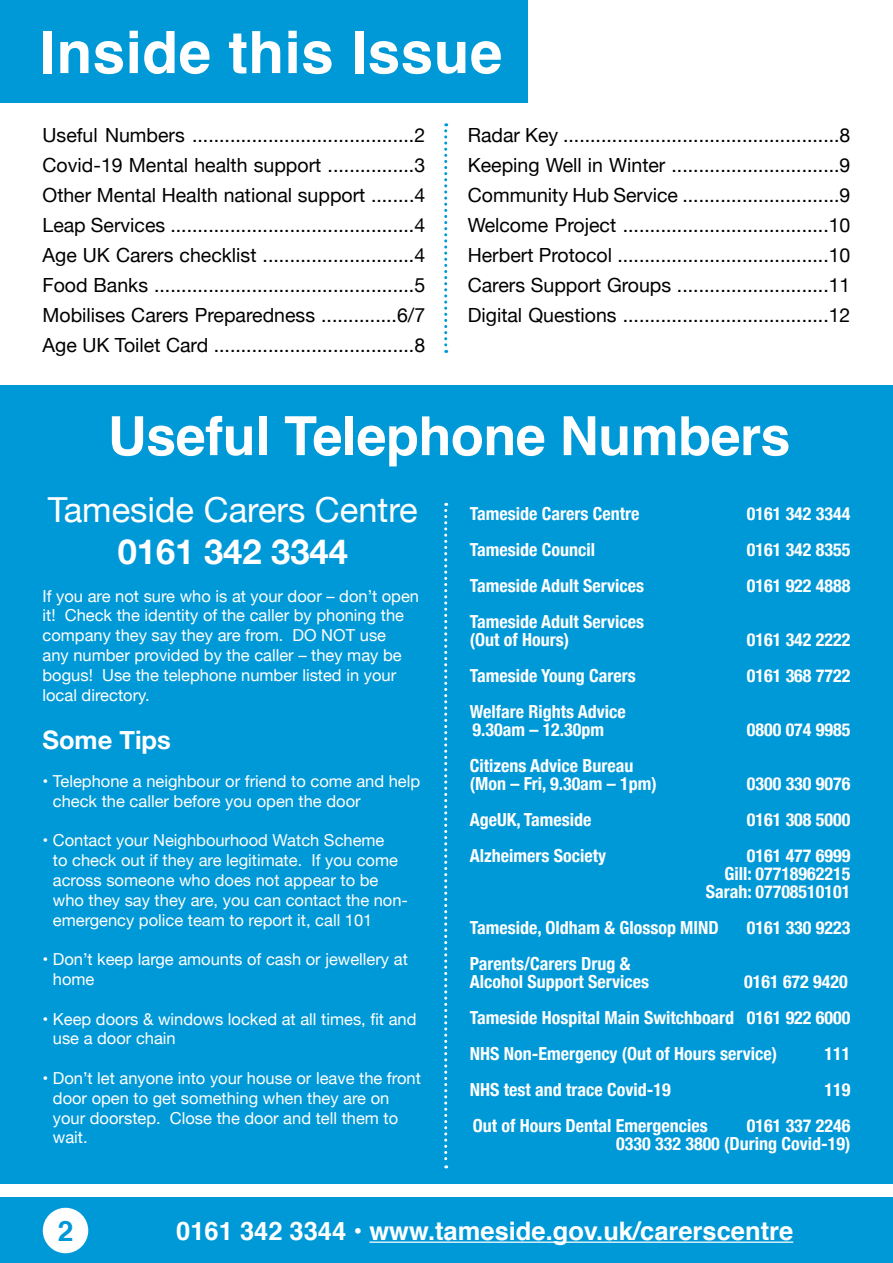
<style>
.page{position:relative;width:893px;height:1263px;background:#fff}
.page>*{position:absolute;margin:0;border:0;box-sizing:border-box;transform-origin:0 0}
.t1{font:700 58.5px "Helvetica";letter-spacing:.01em;color:#fff}
.t2{font:700 54px "Helvetica";letter-spacing:-.01em;color:#fff}
.t3{font:34.5px "Helvetica Neue";color:#fff}
.t4{font:700 34.5px "Helvetica Neue";color:#fff}
.t5{font:700 28.05px "Helvetica";color:#0099d8}
.t6{font:700 25.5px "Helvetica";color:#fff}
.t7{font:700 25.5px "Helvetica Neue";color:#fff}
.t8{font:19.5px/30px "Helvetica Neue";color:#000;text-align:justify}
.t9{font:700 condensed 18px/18px "Helvetica Neue";color:#fff}
.t10{font:16.5px/19.8px "Helvetica Neue";color:#fff}
</style>
<div class="page">
<div style="left:0;top:1198px;width:893px;height:65px;background:#0099d8"></div>
<hr style="left:369px;top:1241px;width:424px;height:2px;background:#fff">
<div style="left:43px;top:1208px;width:45px;height:45px;background:#fff;border-radius:50%"></div>
<div style="left:0;top:0;width:527px;height:102px;background:#0099d8"></div>
<div style="left:0;top:385px;width:893px;height:798px;background:#0099d8"></div>
<svg style="left:444px;top:503px;width:3px;height:665px"></svg>
<svg style="left:444px;top:123px;width:3px;height:230px"></svg>
<h1 class="t1" style="left:40px;top:5px;width:464px">Inside this Issue</h1>
<p class="t8" style="left:43px;top:121px;width:384px">Useful Numbers .........................................2<br>Covid-19 Mental health support ................3<br>Other Mental Health national support ........4<br>Leap Services .............................................4<br>Age UK Carers checklist ............................4<br>Food Banks ................................................5<br>Mobilises Carers Preparedness ..............6/7<br>Age UK Toilet Card .....................................8</p>
<p class="t8" style="left:468px;top:121px;width:384px">Radar Key ...................................................8<br>Keeping Well in Winter ...............................9<br>Community Hub Service .............................9<br>Welcome Project ......................................10<br>Herbert Protocol .......................................10<br>Carers Support Groups ............................11<br>Digital Questions ......................................12</p>
<h2 class="t2" style="left:108px;top:392px;width:684px">Useful Telephone Numbers</h2>
<h3 class="t3" style="left:48px;top:485px;width:371px">Tameside Carers Centre</h3>
<h3 class="t4" style="left:118px;top:524px;width:232px">0161 342 3344</h3>
<p class="t10" style="left:43px;top:587px;width:378px">If you are not sure who is at your door – don’t open it! Check the identity of the caller by phoning the company they say they are from. DO NOT use<br>any number provided by the caller – they may be bogus! Use the telephone number listed in your local directory.</p>
<h3 class="t7" style="left:43px;top:720px;width:130px">Some Tips</h3>
<p class="t10" style="left:53px;top:772px;width:369px;text-indent:-10px">• Telephone a neighbour or friend to come and help check the caller before you open the door</p>
<p class="t10" style="left:53px;top:831px;width:357px;text-indent:-10px">• Contact your Neighbourhood Watch Scheme<br>to check out if they are legitimate. If you come across someone who does not appear to be who they say they are, you can contact the non&shy;emergency police team to report it, call 101</p>
<p class="t10" style="left:53px;top:950px;width:356px;text-indent:-10px">• Don’t keep large amounts of cash or jewellery at home</p>
<p class="t10" style="left:53px;top:1010px;width:365px;text-indent:-10px">• Keep doors &amp; windows locked at all times, fit and use a door chain</p>
<p class="t10" style="left:53px;top:1069px;width:369px;text-indent:-10px">• Don’t let anyone into your house or leave the front door open to get something when they are on your doorstep. Close the door and tell them to wait.</p>
<p class="t9" style="left:470px;top:503px;width:171px">Tameside Carers Centre</p>
<p class="t9" style="left:747px;top:503px;width:105px">0161 342 3344</p>
<p class="t9" style="left:470px;top:539px;width:127px">Tameside Council</p>
<p class="t9" style="left:747px;top:539px;width:105px">0161 342 8355</p>
<p class="t9" style="left:470px;top:575px;width:176px">Tameside Adult Services</p>
<p class="t9" style="left:747px;top:575px;width:105px">0161 922 4888</p>
<p class="t9" style="left:470px;top:611px;width:176px">Tameside Adult Services (Out of Hours)</p>
<p class="t9" style="left:747px;top:629px;width:105px">0161 342 2222</p>
<p class="t9" style="left:470px;top:665px;width:167px">Tameside Young Carers</p>
<p class="t9" style="left:747px;top:665px;width:105px">0161 368 7722</p>
<p class="t9" style="left:470px;top:701px;width:157px">Welfare Rights Advice<br>9.30am – 12.30pm</p>
<p class="t9" style="left:747px;top:719px;width:105px">0800 074 9985</p>
<p class="t9" style="left:470px;top:755px;width:188px">Citizens Advice Bureau (Mon – Fri, 9.30am – 1pm)</p>
<p class="t9" style="left:747px;top:773px;width:105px">0300 330 9076</p>
<p class="t9" style="left:470px;top:809px;width:123px">AgeUK, Tameside</p>
<p class="t9" style="left:747px;top:809px;width:105px">0161 308 5000</p>
<p class="t9" style="left:470px;top:845px;width:138px">Alzheimers Society</p>
<p class="t9" style="left:706px;top:845px;width:146px;text-align:right">0161 477 6999<br>Gill: 07718962215<br>Sarah: 07708510101</p>
<p class="t9" style="left:470px;top:917px;width:251px">Tameside, Oldham &amp; Glossop MIND</p>
<p class="t9" style="left:747px;top:917px;width:105px">0161 330 9223</p>
<p class="t9" style="left:470px;top:953px;width:181px">Parents/Carers Drug &amp;<br>Alcohol Support Services</p>
<p class="t9" style="left:470px;top:962px;width:382px;line-height:36px;text-indent:274px">0161 672 9420<br>Tameside Hospital Main Switchboard 0161 922 6000<br>NHS Non-Emergency (Out of Hours service)</p>
<p class="t9" style="left:824px;top:1043px;width:27px">111</p>
<p class="t9" style="left:470px;top:1079px;width:202px">NHS test and trace Covid-19</p>
<p class="t9" style="left:824px;top:1079px;width:27px">119</p>
<p class="t9" style="left:473px;top:1115px;width:237px">Out of Hours Dental Emergencies</p>
<p class="t9" style="left:616px;top:1115px;width:236px;text-align:right">0161 337 2246<br>0330 332 3800 (During Covid-19)</p>
<h3 class="t5" style="left:58px;top:1209px;width:17px">2</h3>
<h3 class="t6" style="left:176px;top:1211px;width:619px">0161 342 3344 • www.tameside.gov.uk/carerscentre</h3>
</div>
